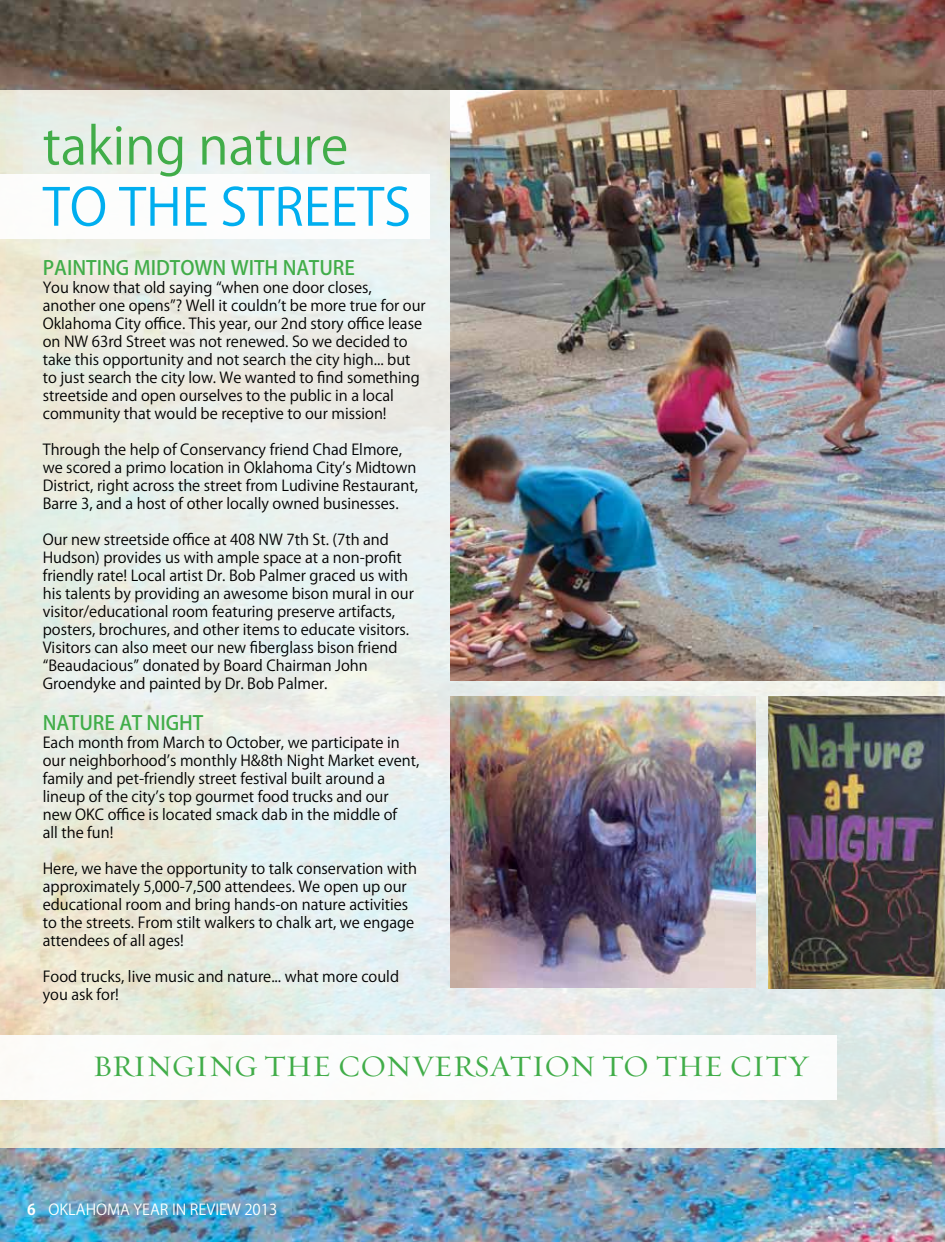
<style>
.page{position:relative;width:945px;height:1242px;background:#fff}
.page>*{position:absolute;margin:0;border:0;box-sizing:border-box;transform-origin:0 0}
.t1{font:51px "Koz Go Pr 6 N";color:#41ad49}
.t2{font:51px "Koz Go Pr 6 N";color:#00aeef}
.t3{font:30px "Oakleaf";color:#41ad49}
.t4{font:500 19.5px "Koz Go Pr 6 N";color:#41ad49}
.t5{font:15px/18px "Koz Go Pr 6 N";color:#000}
.t6{font:15px "Koz Go Pr 6 N";color:#fff}
.s1{font-weight:700}
</style>
<div class="page">
<img style="left:0;top:0;width:945px;height:1242px">
<img style="left:0;top:90px;width:945px;height:1058px">
<div style="left:0;top:174px;width:430px;height:64px;background:#fff"></div>
<div style="left:0;top:1035px;width:837px;height:64px;background:#fff"></div>
<img style="left:450px;top:90px;width:495px;height:591px">
<img style="left:450px;top:697px;width:306px;height:291px">
<img style="left:769px;top:696px;width:176px;height:292px">
<h1 class="t1" style="left:43px;top:117px;width:307px">taking nature</h1>
<h1 class="t2" style="left:43px;top:178px;width:370px">TO THE STREETS</h1>
<h3 class="t4" style="left:43px;top:257px;width:314px">PAINTING MIDTOWN WITH NATURE</h3>
<p class="t5" style="left:43px;top:279px;width:385px">You know that old saying “when one door closes, another one opens”? Well it couldn’t be more true for our Oklahoma City office. This year, our 2nd story office lease on NW 63rd Street was not renewed. So we decided to take this opportunity and not search the city high... but to just search the city low. We wanted to find something streetside and open ourselves to the public in a local community that would be receptive to our mission!</p>
<p class="t5" style="left:43px;top:441px;width:377px">Through the help of Conservancy friend Chad Elmore, we scored a primo location in Oklahoma City’s Midtown District, right across the street from Ludivine Restaurant, Barre 3, and a host of other locally owned businesses.</p>
<p class="t5" style="left:43px;top:531px;width:373px">Our new streetside office at 408 NW 7th St. (7th and Hudson) provides us with ample space at a non-profit friendly rate! Local artist Dr. Bob Palmer graced us with his talents by providing an awesome bison mural in our visitor/educational room featuring preserve artifacts, posters, brochures, and other items to educate visitors.<br>Visitors can also meet our new fiberglass bison friend “Beaudacious” donated by Board Chairman John Groendyke and painted by Dr. Bob Palmer.</p>
<h3 class="t4" style="left:43px;top:712px;width:149px">NATURE AT NIGHT</h3>
<p class="t5" style="left:43px;top:734px;width:378px">Each month from March to October, we participate in our neighborhood’s monthly H&amp;8th Night Market event, family and pet-friendly street festival built around a lineup of the city’s top gourmet food trucks and our new OKC office is located smack dab in the middle of<br>all the fun!</p>
<p class="t5" style="left:43px;top:860px;width:376px">Here, we have the opportunity to talk conservation with approximately 5,000-7,500 attendees. We open up our educational room and bring hands-on nature activities to the streets. From stilt walkers to chalk art, we engage attendees of all ages!</p>
<p class="t5" style="left:43px;top:968px;width:358px">Food trucks, live music and nature... what more could you ask for!</p>
<h2 class="t3" style="left:93px;top:1047px;width:719px">BRINGING THE CONVERSATION TO THE CITY</h2>
<p class="t6" style="left:27px;top:1202px;width:252px"><span class="s1">6</span> OKLAHOMA YEAR IN REVIEW 2013</p>
<p class="t6" style="left:27px;top:1203px;width:242px"><span class="s1">8</span> OKLAHOMA YEAR IN REVIEW 2013</p>
</div>
